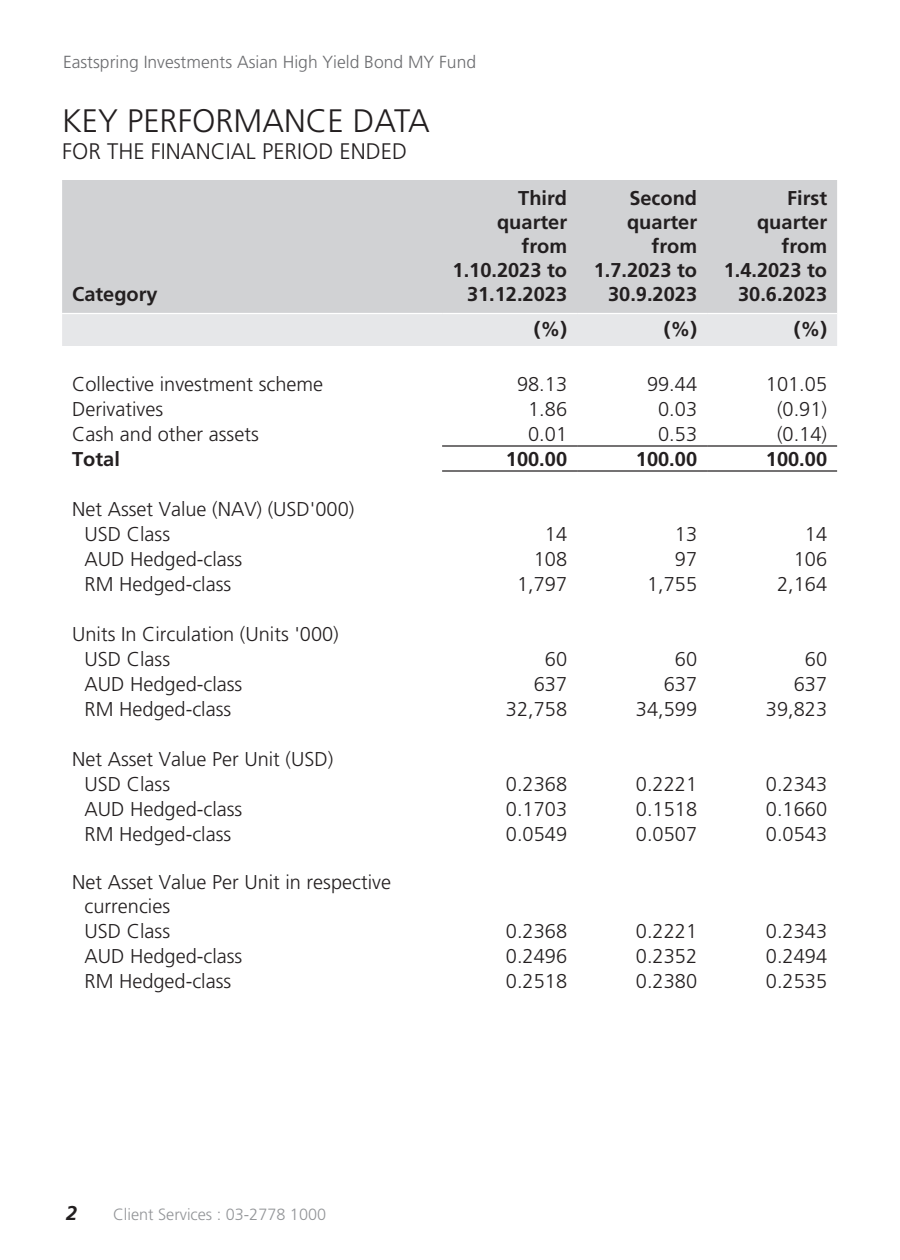
<style>
.page{position:relative;width:900px;height:1260px;background:#fff}
.page>*{position:absolute;margin:0;border:0;box-sizing:border-box;transform-origin:0 0}
.t1{font:300 32.5px "Frutiger LT Std";color:#231f20}
.t2{font:300 22.5px "Frutiger LT Std";color:#231f20}
.t3{font:300 20px/25px "Frutiger LT Std";color:#231f20}
.t4{font:700 20px/24px "Frutiger LT Std";color:#231f20;text-align:right}
.t5{font:italic 700 20px "Frutiger LT Std";color:#231f20}
.t6{font:300 17.5px "Frutiger LT Std";color:#6c6d70}
.t7{font:300 16.25px "Frutiger LT Std";color:#939598}
</style>
<div class="page">
<div style="left:62px;top:180px;width:775px;height:133px;background:#d1d2d4"></div>
<div style="left:62px;top:314px;width:775px;height:32px;background:#e6e7e9"></div>
<hr style="left:442px;top:445px;width:135px;height:2px;background:#231f20">
<hr style="left:577px;top:445px;width:130px;height:2px;background:#231f20">
<hr style="left:707px;top:445px;width:130px;height:2px;background:#231f20">
<hr style="left:442px;top:470px;width:135px;height:2px;background:#231f20">
<hr style="left:577px;top:470px;width:130px;height:2px;background:#231f20">
<hr style="left:707px;top:470px;width:130px;height:2px;background:#231f20">
<p class="t6" style="left:63px;top:52px;width:415px">Eastspring Investments Asian High Yield Bond MY Fund</p>
<h1 class="t1" style="left:62px;top:103px;width:369px">KEY PERFORMANCE DATA</h1>
<p class="t2" style="left:62px;top:139px;width:347px">FOR THE FINANCIAL PERIOD ENDED</p>
<p class="t4" style="left:72px;top:282px;width:87px">Category</p>
<p class="t4" style="left:453px;top:186px;width:116px">Third quarter from<br>1.10.2023 to<br>31.12.2023</p>
<p class="t4" style="left:594px;top:186px;width:105px">Second quarter from<br>1.7.2023 to<br>30.9.2023</p>
<p class="t4" style="left:724px;top:186px;width:105px">First quarter from<br>1.4.2023 to<br>30.6.2023</p>
<p class="t4" style="left:534px;top:317px;width:35px">(%)</p>
<p class="t4" style="left:664px;top:317px;width:35px">(%)</p>
<p class="t4" style="left:794px;top:317px;width:35px">(%)</p>
<p class="t3" style="left:72px;top:372px;width:253px">Collective investment scheme</p>
<p class="t3" style="left:517px;top:372px;width:52px">98.13</p>
<p class="t3" style="left:647px;top:372px;width:52px">99.44</p>
<p class="t3" style="left:766px;top:372px;width:63px">101.05</p>
<p class="t3" style="left:72px;top:397px;width:93px">Derivatives</p>
<p class="t3" style="left:528px;top:397px;width:40px">1.86</p>
<p class="t3" style="left:658px;top:397px;width:40px">0.03</p>
<p class="t3" style="left:777px;top:397px;width:52px">(0.91)</p>
<p class="t3" style="left:72px;top:422px;width:188px">Cash and other assets</p>
<p class="t3" style="left:528px;top:422px;width:40px">0.01</p>
<p class="t3" style="left:658px;top:422px;width:40px">0.53</p>
<p class="t3" style="left:777px;top:422px;width:52px">(0.14)</p>
<p class="t4" style="left:72px;top:447px;width:49px">Total</p>
<p class="t4" style="left:506px;top:447px;width:63px">100.00</p>
<p class="t4" style="left:636px;top:447px;width:63px">100.00</p>
<p class="t4" style="left:766px;top:447px;width:63px">100.00</p>
<p class="t3" style="left:85px;top:497px;width:271px;text-indent:-12px">Net Asset Value (NAV) (USD'000)<br>USD Class</p>
<p class="t3" style="left:545px;top:522px;width:24px">14</p>
<p class="t3" style="left:675px;top:522px;width:24px">13</p>
<p class="t3" style="left:805px;top:522px;width:24px">14</p>
<p class="t3" style="left:85px;top:547px;width:159px">AUD Hedged-class</p>
<p class="t3" style="left:534px;top:547px;width:35px">108</p>
<p class="t3" style="left:675px;top:547px;width:24px">97</p>
<p class="t3" style="left:794px;top:547px;width:35px">106</p>
<p class="t3" style="left:85px;top:572px;width:148px">RM Hedged-class</p>
<p class="t3" style="left:517px;top:572px;width:52px">1,797</p>
<p class="t3" style="left:647px;top:572px;width:52px">1,755</p>
<p class="t3" style="left:777px;top:572px;width:52px">2,164</p>
<p class="t3" style="left:85px;top:622px;width:256px;text-indent:-12px">Units In Circulation (Units '000)<br>USD Class</p>
<p class="t3" style="left:545px;top:647px;width:24px">60</p>
<p class="t3" style="left:675px;top:647px;width:24px">60</p>
<p class="t3" style="left:805px;top:647px;width:24px">60</p>
<p class="t3" style="left:85px;top:672px;width:159px">AUD Hedged-class</p>
<p class="t3" style="left:534px;top:672px;width:35px">637</p>
<p class="t3" style="left:664px;top:672px;width:35px">637</p>
<p class="t3" style="left:794px;top:672px;width:35px">637</p>
<p class="t3" style="left:85px;top:697px;width:148px">RM Hedged-class</p>
<p class="t3" style="left:506px;top:697px;width:63px">32,758</p>
<p class="t3" style="left:636px;top:697px;width:63px">34,599</p>
<p class="t3" style="left:766px;top:697px;width:63px">39,823</p>
<p class="t3" style="left:85px;top:747px;width:250px;text-indent:-12px">Net Asset Value Per Unit (USD)<br>USD Class</p>
<p class="t3" style="left:506px;top:772px;width:63px">0.2368</p>
<p class="t3" style="left:636px;top:772px;width:63px">0.2221</p>
<p class="t3" style="left:766px;top:772px;width:63px">0.2343</p>
<p class="t3" style="left:85px;top:797px;width:159px">AUD Hedged-class</p>
<p class="t3" style="left:506px;top:797px;width:63px">0.1703</p>
<p class="t3" style="left:636px;top:797px;width:63px">0.1518</p>
<p class="t3" style="left:766px;top:797px;width:63px">0.1660</p>
<p class="t3" style="left:85px;top:822px;width:148px">RM Hedged-class</p>
<p class="t3" style="left:506px;top:822px;width:63px">0.0549</p>
<p class="t3" style="left:636px;top:822px;width:63px">0.0507</p>
<p class="t3" style="left:766px;top:822px;width:63px">0.0543</p>
<p class="t3" style="left:85px;top:870px;width:308px;text-indent:-12px">Net Asset Value Per Unit in respective currencies<br>USD Class</p>
<p class="t3" style="left:506px;top:918px;width:63px">0.2368</p>
<p class="t3" style="left:636px;top:918px;width:63px">0.2221</p>
<p class="t3" style="left:766px;top:918px;width:63px">0.2343</p>
<p class="t3" style="left:85px;top:943px;width:159px">AUD Hedged-class</p>
<p class="t3" style="left:506px;top:943px;width:63px">0.2496</p>
<p class="t3" style="left:636px;top:943px;width:63px">0.2352</p>
<p class="t3" style="left:766px;top:943px;width:63px">0.2494</p>
<p class="t3" style="left:85px;top:968px;width:148px">RM Hedged-class</p>
<p class="t3" style="left:506px;top:968px;width:63px">0.2518</p>
<p class="t3" style="left:636px;top:968px;width:63px">0.2380</p>
<p class="t3" style="left:766px;top:968px;width:63px">0.2535</p>
<p class="t5" style="left:66px;top:1201px;width:13px">2</p>
<p class="t7" style="left:113px;top:1205px;width:215px">Client Services : 03-2778 1000</p>
</div>
